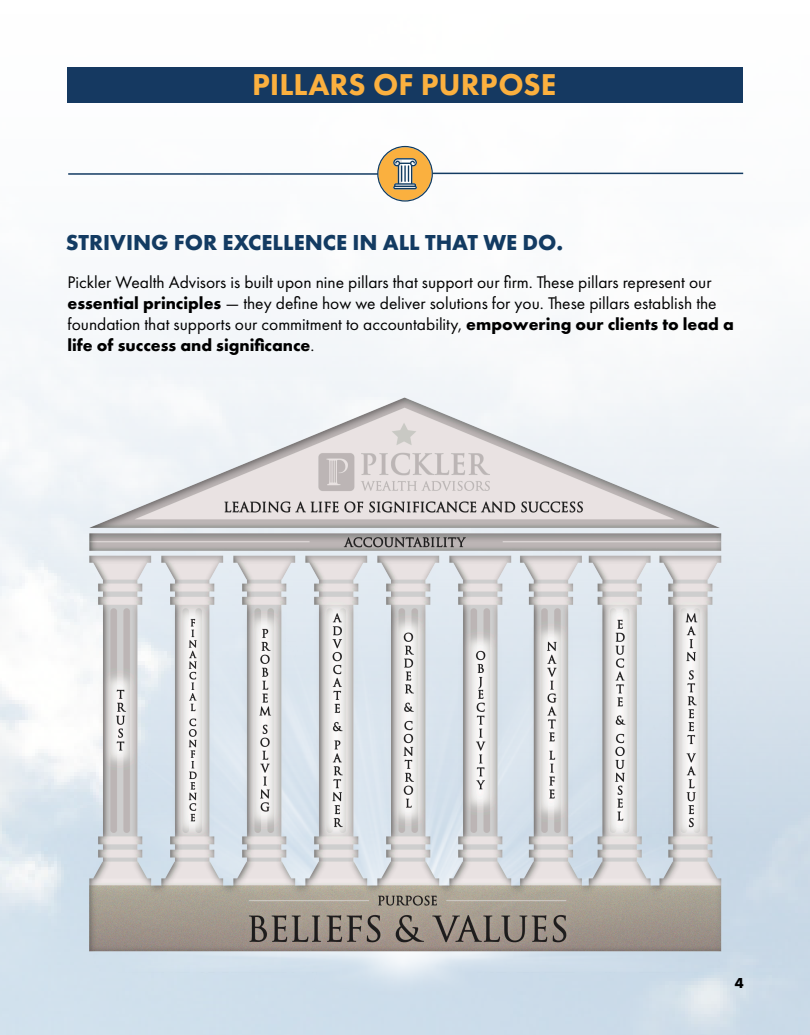
<style>
.page{position:relative;width:810px;height:1035px;background:#fff}
.page>*{position:absolute;margin:0;border:0;box-sizing:border-box;transform-origin:0 0}
.t1{font:800 31.25px "Futura PT";color:#fbb03f}
.t2{font:700 22.5px "Futura PT";color:#133b62}
.t3{font:17.5px/21px "Futura PT";color:#000}
.t4{font:700 15px "Futura PT";color:#000}
.s1{font-weight:700}
</style>
<div class="page">
<img style="left:0;top:67px;width:810px;height:968px">
<img style="left:87px;top:953px;width:633px;height:43px">
<div style="left:66px;top:396px;width:677px;height:557px;background:#000;opacity:.5"></div>
<div style="left:67px;top:68px;width:675px;height:35px;background:#153961"></div>
<hr style="left:432px;top:173px;width:311px;height:1px;background:#133b62">
<hr style="left:68px;top:173px;width:310px;height:2px;background:#133b62">
<svg style="left:377px;top:146px;width:56px;height:56px"></svg>
<p class="t1" style="left:252px;top:65px;width:306px">PILLARS OF PURPOSE</p>
<p class="t2" style="left:66px;top:228px;width:499px">STRIVING FOR EXCELLENCE IN ALL THAT WE DO.</p>
<p class="t3" style="left:68px;top:271px;width:668px">Pickler Wealth Advisors is built upon nine pillars that support our firm. These pillars represent our <span class="s1">essential principles</span> — they define how we deliver solutions for you. These pillars establish the foundation that supports our commitment to accountability, <span class="s1">empowering our clients to lead a life of success and significance</span>.</p>
<p class="t4" style="left:735px;top:974px;width:11px">4</p>
</div>
